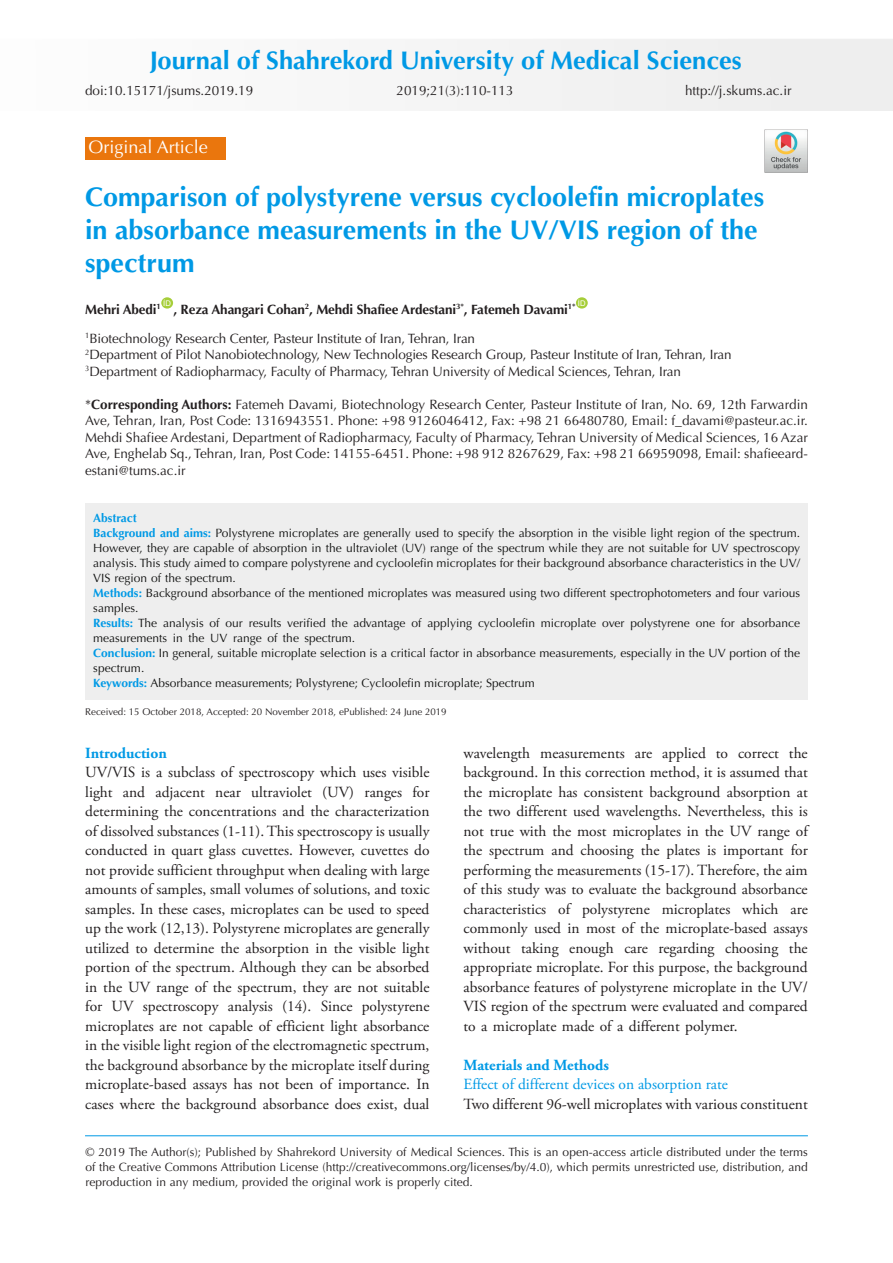
<style>
.page{position:relative;width:893px;height:1263px;background:#fff}
.page>*{position:absolute;margin:0;border:0;box-sizing:border-box;transform-origin:0 0}
.t1{font:700 27px/33px "Optima LT Std";color:#0099e5}
.t2{font:700 25.5px "Optima LT Std";color:#0099e5}
.t3{font:18px "Optima LT Std";color:#fff}
.HTML_Preformatted{font:15.45px/19.5px "Adobe Garamond Pro";color:#231f20;text-align:justify}
.t4{font:15.45px "Adobe Garamond Pro";color:#0099e5}
.t5{font:700 15.45px "Adobe Garamond Pro";color:#0099e5}
.t6{font:13.5px/16.5px "Optima LT Std";letter-spacing:-.01em;color:#231f20}
.t7{font:700 13.5px "Optima LT Std";letter-spacing:-.01em;color:#231f20}
.t8{font:12px/15px "Optima LT Std";color:#121312}
.t9{font:12px/15px "Optima LT Std";color:#231f20;text-align:justify}
.t10{font:700 12px "Optima LT Std";color:#0099e5}
.t11{font:9.75px "Optima LT Std";color:#231f20}
.t12{font:7.8px "Arial";color:#fff}
.s1{font-weight:700}
.s2{font-weight:700;color:#0099e5}
</style>
<div class="page">
<div style="left:457px;top:39px;width:436px;height:72px;background:#f0f0f0"></div>
<hr style="left:85px;top:1135px;width:723px;height:1px;background:#0099e5">
<div style="left:161px;top:297px;width:12px;height:12px;background:#a6ce39;border-radius:50%"></div>
<div style="left:576px;top:297px;width:12px;height:12px;background:#a6ce39;border-radius:50%"></div>
<div style="left:85px;top:137px;width:140px;height:23px;background:#ea760d"></div>
<div style="left:85px;top:503px;width:723px;height:196px;background:#eee"></div>
<img style="left:765px;top:129px;width:43px;height:43px">
<p class="t2" style="left:150px;top:46px;width:594px">Journal of Shahrekord University of Medical Sciences</p>
<p class="t6" style="left:85px;top:82px;width:170px">doi:10.15171/jsums.2019.19</p>
<p class="t6" style="left:396px;top:82px;width:119px">2019;21(3):110-113</p>
<p class="t3" style="left:88px;top:137px;width:121px">Original Article</p>
<p class="t6" style="left:685px;top:82px;width:108px">http://j.skums.ac.ir</p>
<p class="t1" style="left:85px;top:181px;width:681px">Comparison of polystyrene versus cycloolefin microplates in absorbance measurements in the UV/VIS region of the spectrum</p>
<p class="t7" style="left:85px;top:301px;width:77px">Mehri Abedi<sup>1</sup></p>
<p class="t12" style="left:163px;top:298px;width:9px">ID</p>
<p class="t12" style="left:578px;top:298px;width:9px">ID</p>
<p class="t7" style="left:173px;top:301px;width:404px">, Reza Ahangari Cohan<sup>2</sup>, Mehdi Shafiee Ardestani<sup>3*</sup>, Fatemeh Davami<sup>1*</sup></p>
<p class="t6" style="left:85px;top:330px;width:391px"><sup>1</sup>Biotechnology Research Center, Pasteur Institute of Iran, Tehran, Iran</p>
<p class="t6" style="left:85px;top:347px;width:648px"><sup>2</sup>Department of Pilot Nanobiotechnology, New Technologies Research Group, Pasteur Institute of Iran, Tehran, Iran</p>
<p class="t6" style="left:85px;top:363px;width:597px"><sup>3</sup>Department of Radiopharmacy, Faculty of Pharmacy, Tehran University of Medical Sciences, Tehran, Iran</p>
<p class="t6" style="left:85px;top:396px;width:724px">*<span class="s1">Corresponding Authors:</span> Fatemeh Davami, Biotechnology Research Center, Pasteur Institute of Iran, No. 69, 12th Farwardin<br>Ave, Tehran, Iran, Post Code: 1316943551. Phone: +98 9126046412, Fax: +98 21 66480780, Email: f_davami@pasteur.ac.ir.</p>
<p class="t6" style="left:85px;top:429px;width:724px;text-align:justify">Mehdi Shafiee Ardestani, Department of Radiopharmacy, Faculty of Pharmacy, Tehran University of Medical Sciences, 16 Azar Ave, Enghelab Sq., Tehran, Iran, Post Code: 14155-6451. Phone: +98 912 8267629, Fax: +98 21 66959098, Email: shafieeard&shy;estani@tums.ac.ir</p>
<p class="t10" style="left:93px;top:511px;width:45px">Abstract</p>
<p class="t8" style="left:93px;top:526px;width:708px;text-align:justify"><span class="s2">Background and aims:</span> Polystyrene microplates are generally used to specify the absorption in the visible light region of the spectrum.<br>However, they are capable of absorption in the ultraviolet (UV) range of the spectrum while they are not suitable for UV spectroscopy analysis. This study aimed to compare polystyrene and cycloolefin microplates for their background absorbance characteristics in the UV/ VIS region of the spectrum.</p>
<p class="t8" style="left:93px;top:586px;width:708px"><span class="s2">Methods:</span> Background absorbance of the mentioned microplates was measured using two different spectrophotometers and four various samples.</p>
<p class="t8" style="left:93px;top:616px;width:708px"><span class="s2">Results:</span> The analysis of our results verified the advantage of applying cycloolefin microplate over polystyrene one for absorbance measurements in the UV range of the spectrum.</p>
<p class="t8" style="left:93px;top:646px;width:708px"><span class="s2">Conclusion:</span> In general, suitable microplate selection is a critical factor in absorbance measurements, especially in the UV portion of the spectrum.</p>
<p class="t8" style="left:93px;top:676px;width:443px"><span class="s2">Keywords:</span> Absorbance measurements; Polystyrene; Cycloolefin microplate; Spectrum</p>
<p class="t11" style="left:85px;top:706px;width:363px">Received: 15 October 2018, Accepted: 20 November 2018, ePublished: 24 June 2019</p>
<p class="t5" style="left:85px;top:744px;width:83px">Introduction</p>
<p class="HTML_Preformatted" style="left:85px;top:763px;width:346px">UV/VIS is a subclass of spectroscopy which uses visible light and adjacent near ultraviolet (UV) ranges for determining the concentrations and the characterization of dissolved substances (1-11). This spectroscopy is usually conducted in quart glass cuvettes. However, cuvettes do not provide sufficient throughput when dealing with large amounts of samples, small volumes of solutions, and toxic samples. In these cases, microplates can be used to speed up the work (12,13). Polystyrene microplates are generally utilized to determine the absorption in the visible light portion of the spectrum. Although they can be absorbed in the UV range of the spectrum, they are not suitable for UV spectroscopy analysis (14). Since polystyrene microplates are not capable of efficient light absorbance in the visible light region of the electromagnetic spectrum, the background absorbance by the microplate itself during microplate-based assays has not been of importance. In cases where the background absorbance does exist, dual</p>
<p class="HTML_Preformatted" style="left:463px;top:743px;width:346px">wavelength measurements are applied to correct the background. In this correction method, it is assumed that the microplate has consistent background absorption at the two different used wavelengths. Nevertheless, this is not true with the most microplates in the UV range of the spectrum and choosing the plates is important for performing the measurements (15-17). Therefore, the aim of this study was to evaluate the background absorbance characteristics of polystyrene microplates which are commonly used in most of the microplate-based assays without taking enough care regarding choosing the appropriate microplate. For this purpose, the background absorbance features of polystyrene microplate in the UV/ VIS region of the spectrum were evaluated and compared to a microplate made of a different polymer.</p>
<p class="t5" style="left:463px;top:1056px;width:147px">Materials and Methods</p>
<p class="t4" style="left:463px;top:1075px;width:266px">Effect of different devices on absorption rate</p>
<p class="HTML_Preformatted" style="left:463px;top:1094px;width:346px">Two different 96-well microplates with various constituent</p>
<p class="t9" style="left:85px;top:1144px;width:724px">© 2019 The Author(s); Published by Shahrekord University of Medical Sciences. This is an open-access article distributed under the terms of the Creative Commons Attribution License (http://creativecommons.org/licenses/by/4.0), which permits unrestricted use, distribution, and reproduction in any medium, provided the original work is properly cited.</p>
</div>
